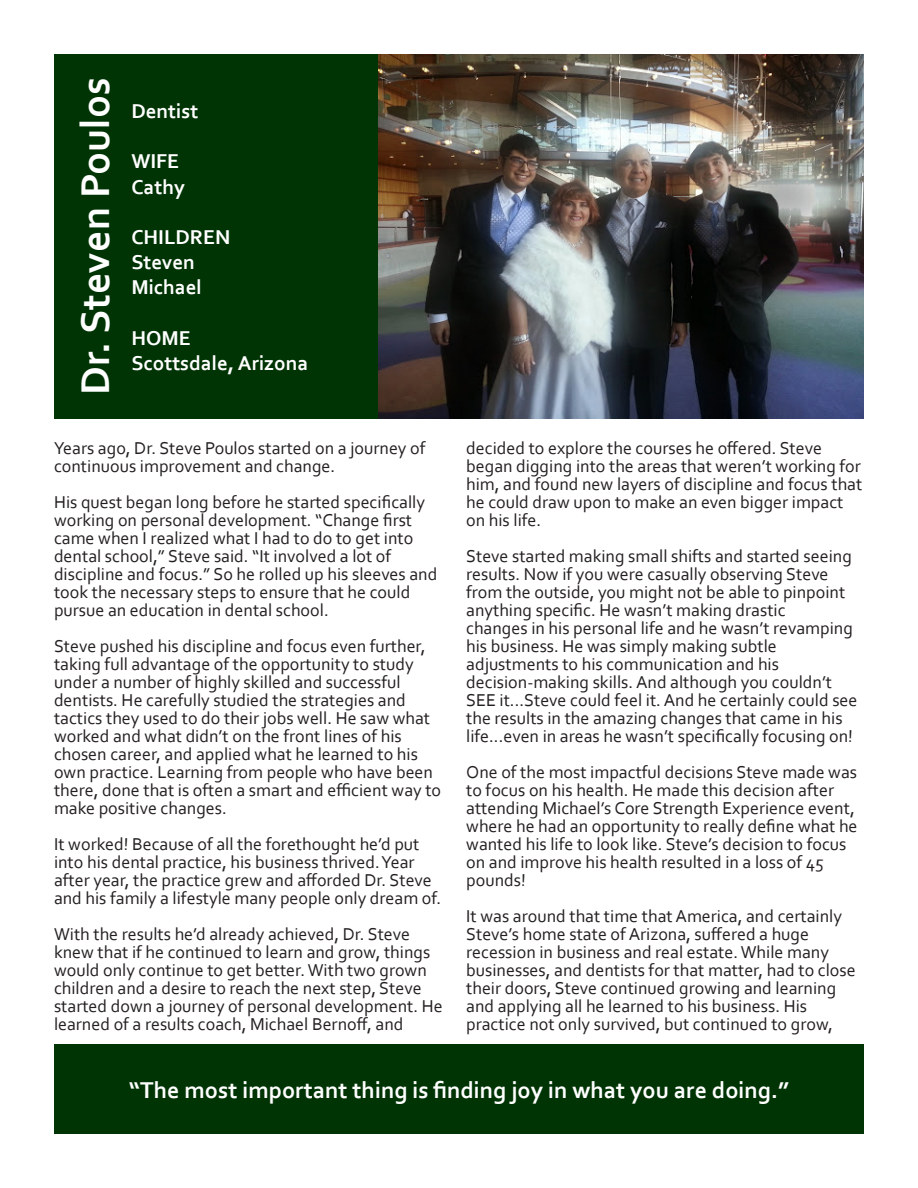
<style>
.page{position:relative;width:918px;height:1188px;background:#fff}
.page>*{position:absolute;margin:0;border:0;box-sizing:border-box;transform-origin:0 0}
.t1{font:700 42px "Corbel";color:#fff}
.t2{font:700 24px "Corbel";color:#fff}
.t3{font:700 21px/25.2px "Corbel";color:#fff}
.t4{font:18px/18px "Corbel";color:#231f20}
</style>
<div class="page">
<div style="left:54px;top:54px;width:79px;height:364px;background:#003404"></div>
<div style="left:54px;top:1044px;width:810px;height:90px;background:#003404"></div>
<div style="left:131px;top:54px;width:247px;height:364px;background:#003404"></div>
<img style="left:378px;top:54px;width:486px;height:365px">
<p class="t1" style="left:69px;top:395px;width:320px;rotate:-90deg">Dr. Steven Poulos</p>
<p class="t3" style="left:131px;top:98px;width:68px">Dentist</p>
<p class="t3" style="left:131px;top:148px;width:55px">WIFE<br>Cathy</p>
<p class="t3" style="left:131px;top:224px;width:100px">CHILDREN<br>Steven<br>Michael</p>
<p class="t3" style="left:131px;top:325px;width:61px">HOME</p>
<p class="t3" style="left:131px;top:350px;width:178px">Scottsdale, Arizona</p>
<p class="t4" style="left:54px;top:439px;width:373px">Years ago, Dr. Steve Poulos started on a journey of continuous improvement and change.</p>
<p class="t4" style="left:54px;top:493px;width:373px">His quest began long before he started specifically working on personal development. “Change first came when I realized what I had to do to get into dental school,” Steve said. “It involved a lot of</p>
<p class="t4" style="left:54px;top:565px;width:385px">discipline and focus.” So he rolled up his sleeves and took the necessary steps to ensure that he could</p>
<p class="t4" style="left:54px;top:601px;width:276px">pursue an education in dental school.</p>
<p class="t4" style="left:54px;top:637px;width:373px">Steve pushed his discipline and focus even further, taking full advantage of the opportunity to study</p>
<p class="t4" style="left:54px;top:673px;width:348px">under a number of highly skilled and successful</p>
<p class="t4" style="left:54px;top:691px;width:378px">dentists. He carefully studied the strategies and tactics they used to do their jobs well. He saw what worked and what didn’t on the front lines of his</p>
<p class="t4" style="left:54px;top:745px;width:389px">chosen career, and applied what he learned to his own practice. Learning from people who have been there, done that is often a smart and efficient way to make positive changes.</p>
<p class="t4" style="left:54px;top:835px;width:367px">It worked! Because of all the forethought he’d put into his dental practice, his business thrived. Year</p>
<p class="t4" style="left:54px;top:871px;width:389px">after year, the practice grew and afforded Dr. Steve and his family a lifestyle many people only dream of.</p>
<p class="t4" style="left:54px;top:925px;width:390px">With the results he’d already achieved, Dr. Steve knew that if he continued to learn and grow, things would only continue to get better. With two grown children and a desire to reach the next step, Steve started down a journey of personal development. He learned of a results coach, Michael Bernoff, and</p>
<p class="t4" style="left:466px;top:439px;width:398px">decided to explore the courses he offered. Steve began digging into the areas that weren’t working for him, and found new layers of discipline and focus that he could draw upon to make an even bigger impact on his life.</p>
<p class="t4" style="left:466px;top:547px;width:387px">Steve started making small shifts and started seeing results. Now if you were casually observing Steve from the outside, you might not be able to pinpoint anything specific. He wasn’t making drastic</p>
<p class="t4" style="left:466px;top:619px;width:388px">changes in his personal life and he wasn’t revamping his business. He was simply making subtle</p>
<p class="t4" style="left:466px;top:655px;width:314px">adjustments to his communication and his</p>
<p class="t4" style="left:466px;top:673px;width:393px">decision-making skills. And although you couldn’t SEE it...Steve could feel it. And he certainly could see the results in the amazing changes that came in his life...even in areas he wasn’t specifically focusing on!</p>
<p class="t4" style="left:466px;top:763px;width:393px">One of the most impactful decisions Steve made was to focus on his health. He made this decision after attending Michael’s Core Strength Experience event, where he had an opportunity to really define what he wanted his life to look like. Steve’s decision to focus on and improve his health resulted in a loss of 45 pounds!</p>
<p class="t4" style="left:466px;top:907px;width:377px">It was around that time that America, and certainly<br>Steve’s home state of Arizona, suffered a huge</p>
<p class="t4" style="left:466px;top:943px;width:391px">recession in business and real estate. While many businesses, and dentists for that matter, had to close their doors, Steve continued growing and learning and applying all he learned to his business. His</p>
<p class="t4" style="left:466px;top:1015px;width:368px">practice not only survived, but continued to grow,</p>
<p class="t2" style="left:129px;top:1075px;width:661px">“The most important thing is finding joy in what you are doing.”</p>
</div>
